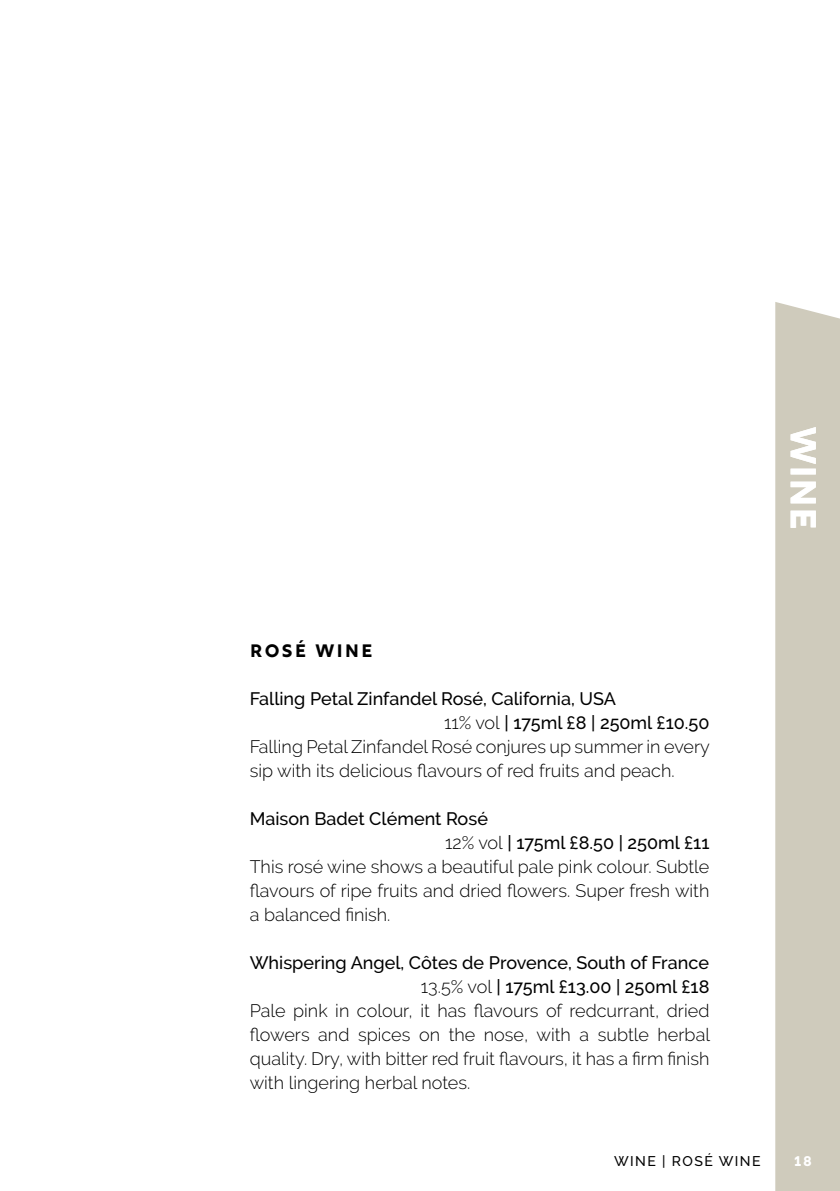
<style>
.page{position:relative;width:840px;height:1191px;background:#fff}
.page>*{position:absolute;margin:0;border:0;box-sizing:border-box;transform-origin:0 0}
.t1{font:36px "Rig Bold Face";color:#fff}
.t2{font:300 18px "Raleway";color:#000}
.t3{font:500 18px "Raleway";color:#000}
.t4{font:18px "Rig Bold Face";letter-spacing:.1em;color:#000}
.t5{font:500 14px "Raleway";letter-spacing:.1em;color:#000}
.t6{font:14px "Rig Bold Face";color:#fff}
.s1{font-weight:300}
</style>
<div class="page">
<div style="left:775px;top:302px;width:64px;height:889px;background:#cfcbbc"></div>
<p class="t4" style="left:249px;top:639px;width:125px">ROSÉ WINE</p>
<p class="t3" style="left:249px;top:688px;width:367px">Falling Petal Zinfandel Rosé, California, USA</p>
<p class="t3" style="left:444px;top:712px;width:267px"><span class="s1">11% vol</span> | 175ml £8 | 250ml £10.50</p>
<p class="t2" style="left:249px;top:736px;width:461px">Falling Petal Zinfandel Rosé conjures up summer in every</p>
<p class="t2" style="left:249px;top:760px;width:426px">sip with its delicious flavours of red fruits and peach.</p>
<p class="t3" style="left:249px;top:808px;width:239px">Maison Badet Clément Rosé</p>
<p class="t3" style="left:445px;top:832px;width:265px"><span class="s1">12% vol</span> | 175ml £8.50 | 250ml £11</p>
<p class="t2" style="left:249px;top:856px;width:461px">This rosé wine shows a beautiful pale pink colour. Subtle</p>
<p class="t2" style="left:249px;top:880px;width:461px">flavours of ripe fruits and dried flowers. Super fresh with</p>
<p class="t2" style="left:249px;top:904px;width:142px">a balanced finish.</p>
<p class="t3" style="left:249px;top:952px;width:460px">Whispering Angel, Côtes de Provence, South of France</p>
<p class="t3" style="left:420px;top:976px;width:290px"><span class="s1">13.5% vol</span> | 175ml £13.00 | 250ml £18</p>
<p class="t2" style="left:249px;top:1000px;width:461px">Pale pink in colour, it has flavours of redcurrant, dried</p>
<p class="t2" style="left:249px;top:1024px;width:461px">flowers and spices on the nose, with a subtle herbal</p>
<p class="t2" style="left:249px;top:1048px;width:461px">quality. Dry, with bitter red fruit flavours, it has a firm finish</p>
<p class="t2" style="left:249px;top:1072px;width:222px">with lingering herbal notes.</p>
<h1 class="t1" style="left:825px;top:426px;width:106px;rotate:90deg">WINE</h1>
<p class="t5" style="left:613px;top:1152px;width:148px">WINE | ROSÉ WINE</p>
<p class="t6" style="left:793px;top:1152px;width:20px">18</p>
</div>
